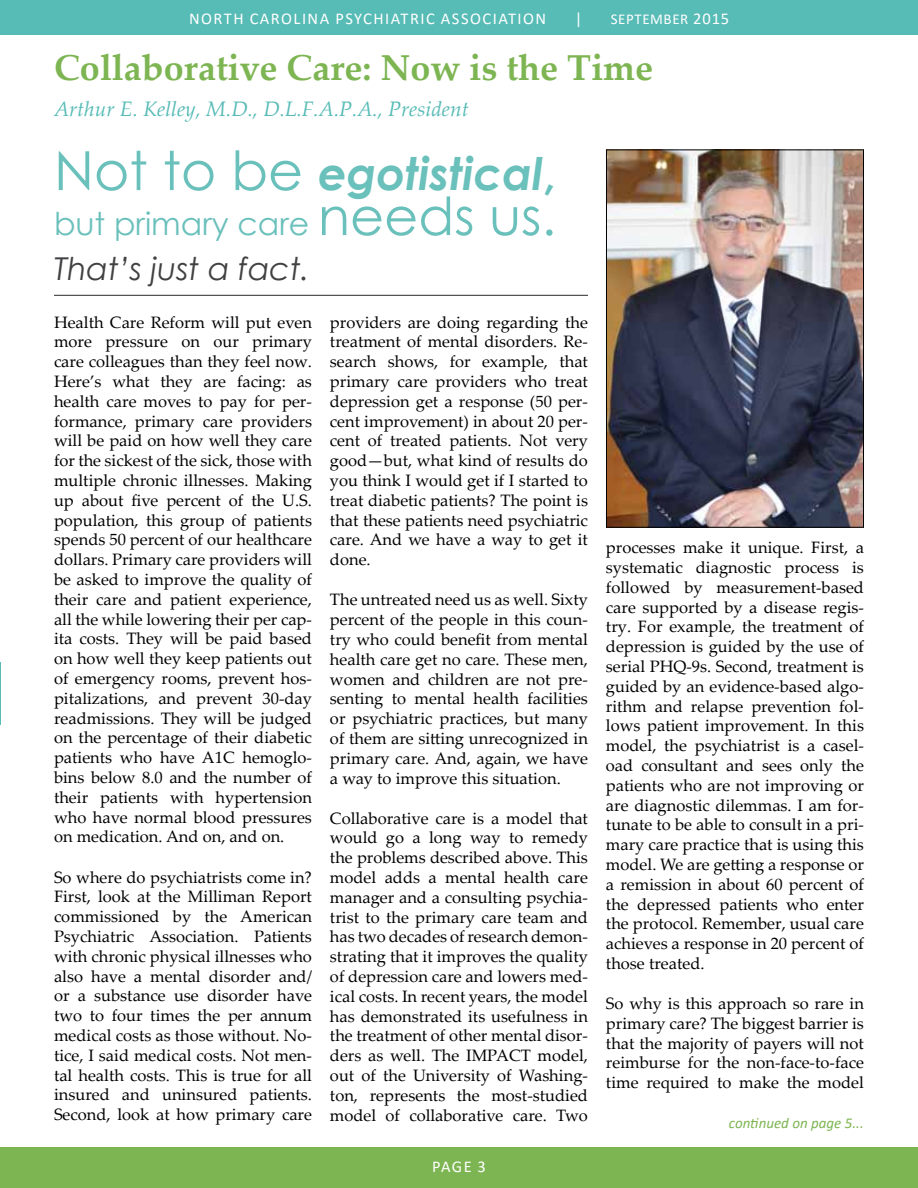
<style>
.page{position:relative;width:918px;height:1188px;background:#fff}
.page>*{position:absolute;margin:0;border:0;box-sizing:border-box;transform-origin:0 0}
.t1{font:italic 700 45px "Century Gothic";color:#6ac0bb}
.t2{font:700 36px "Palatino Linotype";color:#7db552}
.t3{font:italic 31.5px/45px "Century Gothic";color:#414042}
.t4{font:italic 21px "Palatino Linotype";color:#57bbb6}
.t5{font:16.5px/19.8px "Palatino Linotype";color:#000;text-align:justify}
.t6{font:16.5px "Calibri";letter-spacing:.09em;color:#fff}
.t7{font:italic 15px "Calibri";color:#7db552}
.t8{font:15px "Calibri";letter-spacing:.04em;color:#fff}
.s1{font-size:16.5px}
.s2{font-weight:400;font-style:normal;font-size:54px}
.s3{font-style:normal}
.s4{font-style:normal;color:#6ac0bb}
.s5{font-style:normal;font-size:52.5px;color:#6ac0bb}
</style>
<div class="page">
<div style="left:0;top:1148px;width:918px;height:40px;background:#7db552"></div>
<div style="left:0;top:0;width:918px;height:34px;background:#57bbb6"></div>
<hr style="left:0;top:662px;width:1px;height:63px;background:#57bbb6">
<img style="left:608px;top:152px;width:254px;height:374px">
<div style="left:606px;top:150px;width:258px;height:378px;border:1px solid #000"></div>
<hr style="left:54px;top:295px;width:534px;height:1px;background:#414042">
<p class="t6" style="left:189px;top:7px;width:12px">NORTH</p>
<p class="t6" style="left:250px;top:7px;width:298px">CARO LINA PSYCHIATRIC ASSOCIATION</p>
<p class="t6" style="left:575px;top:7px;width:9px">|</p>
<p class="t8" style="left:611px;top:8px;width:120px">SEPTEMBER <span class="s1">2015</span></p>
<h2 class="t2" style="left:54px;top:43px;width:601px">Collaborative Care: Now is the Time</h2>
<p class="t4" style="left:54px;top:94px;width:416px">Arthur E. Kelley, M.D., D.L.F.A.P.A., President</p>
<h1 class="t1" style="left:54px;top:140px;width:503px"><span class="s2">Not to be</span> egotistical<span class="s3">,</span></h1>
<h3 class="t3" style="left:54px;top:201px;width:503px"><span class="s4">but primary care</span> <span class="s5">needs us.<br></span>That’s just a fact.</h3>
<p class="t5" style="left:54px;top:312px;width:260px">Health Care Reform will put even more pressure on our primary care colleagues than they feel now.<br>Here’s what they are facing: as health care moves to pay for per&shy;formance, primary care providers will be paid on how well they care for the sickest of the sick, those with multiple chronic illnesses. Making up about five percent of the U.S. population, this group of patients spends 50 percent of our healthcare dollars. Primary care providers will be asked to improve the quality of their care and patient experience, all the while lowering their per cap&shy;ita costs. They will be paid based on how well they keep patients out of emergency rooms, prevent hos&shy;pitalizations, and prevent 30-day readmissions. They will be judged on the percentage of their diabetic patients who have A1C hemoglo&shy;bins below 8.0 and the number of their patients with hypertension who have normal blood pressures on medication. And on, and on.</p>
<p class="t5" style="left:54px;top:866px;width:260px">So where do psychiatrists come in?<br>First, look at the Milliman Report commissioned by the American Psychiatric Association. Patients with chronic physical illnesses who also have a mental disorder and/ or a substance use disorder have two to four times the per annum medical costs as those without. No&shy;tice, I said medical costs. Not men&shy;tal health costs. This is true for all insured and uninsured patients.<br>Second, look at how primary care</p>
<p class="t5" style="left:330px;top:312px;width:260px">providers are doing regarding the treatment of mental disorders. Re&shy;search shows, for example, that primary care providers who treat depression get a response (50 per&shy;cent improvement) in about 20 per&shy;cent of treated patients. Not very good—but, what kind of results do you think I would get if I started to treat diabetic patients? The point is that these patients need psychiatric care. And we have a way to get it done.</p>
<p class="t5" style="left:330px;top:589px;width:260px">The untreated need us as well. Sixty percent of the people in this coun&shy;try who could benefit from mental health care get no care. These men, women and children are not pre&shy;senting to mental health facilities or psychiatric practices, but many of them are sitting unrecognized in primary care. And, again, we have a way to improve this situation.</p>
<p class="t5" style="left:330px;top:807px;width:260px">Collaborative care is a model that would go a long way to remedy the problems described above. This model adds a mental health care manager and a consulting psychia&shy;trist to the primary care team and has two decades of research demon&shy;strating that it improves the quality of depression care and lowers med&shy;ical costs. In recent years, the model has demonstrated its usefulness in the treatment of other mental disor&shy;ders as well. The IMPACT model, out of the University of Washing&shy;ton, represents the most-studied model of collaborative care. Two</p>
<p class="t6" style="left:432px;top:1155px;width:55px">PAGE 3</p>
<p class="t5" style="left:606px;top:537px;width:260px">processes make it unique. First, a systematic diagnostic process is followed by measurement-based care supported by a disease regis&shy;try. For example, the treatment of depression is guided by the use of serial PHQ-9s. Second, treatment is guided by an evidence-based algo&shy;rithm and relapse prevention fol&shy;lows patient improvement. In this model, the psychiatrist is a casel&shy;oad consultant and sees only the patients who are not improving or are diagnostic dilemmas. I am for&shy;tunate to be able to consult in a pri&shy;mary care practice that is using this model. We are getting a response or a remission in about 60 percent of the depressed patients who enter the protocol. Remember, usual care achieves a response in 20 percent of those treated.</p>
<p class="t5" style="left:606px;top:993px;width:259px">So why is this approach so rare in primary care? The biggest barrier is that the majority of payers will not reimburse for the non-face-to-face time required to make the model</p>
<p class="t7" style="left:729px;top:1113px;width:136px">continued on page 5...</p>
</div>
